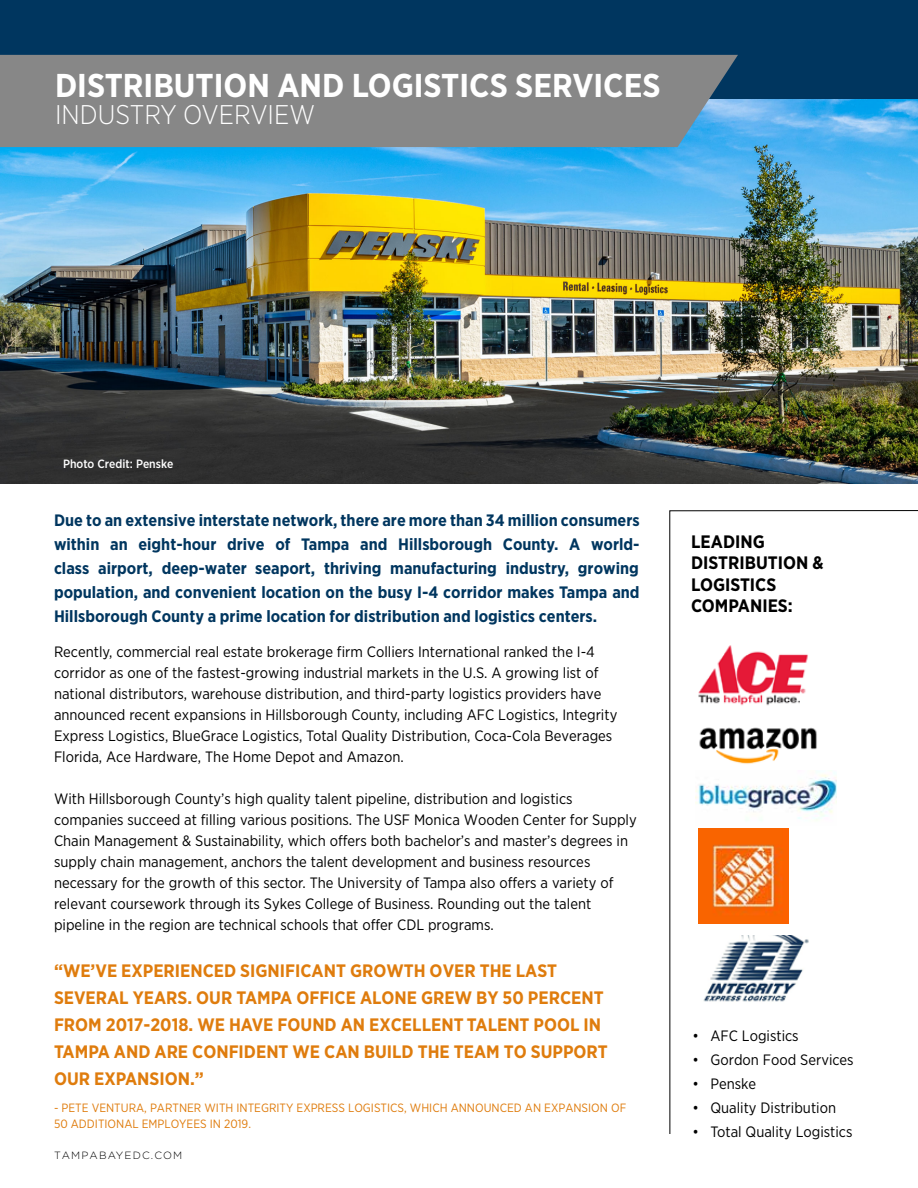
<style>
.page{position:relative;width:918px;height:1188px;background:#fff}
.page>*{position:absolute;margin:0;border:0;box-sizing:border-box;transform-origin:0 0}
.t1{font:700 33px "Gotham Narrow";color:#fff}
.t2{font:300 27px "Gotham Narrow";color:#fff}
.t3{font:300 22.2px "Gotham Narrow";color:#fff}
.t4{font:700 18px/27px "Gotham Narrow";color:#df7c0d}
.t5{font:700 18px/21.6px "Gotham Narrow";color:#000}
.t6{font:700 16.5px/24px "Gotham Narrow";color:#00365f;text-align:justify}
.t7{font:15px/21px "Gotham Narrow";color:#000}
.t8{font:12px/16.5px "Gotham Narrow";color:#df7c0d}
.t9{font:500 12px "Gotham Narrow";color:#fff}
.t10{font:300 10.5px "Gotham";letter-spacing:.105em;color:#000}
</style>
<div class="page">
<img style="left:0;top:99px;width:918px;height:385px">
<div style="left:0;top:0;width:918px;height:99px;background:#00365f"></div>
<div style="left:0;top:55px;width:738px;height:92px;background:#878787"></div>
<svg style="left:669px;top:510px;width:249px;height:624px"></svg>
<img style="left:698px;top:633px;width:114px;height:78px">
<img style="left:694px;top:711px;width:128px;height:61px">
<img style="left:695px;top:770px;width:142px;height:56px">
<img style="left:698px;top:829px;width:90px;height:94px">
<img style="left:684px;top:935px;width:142px;height:87px">
<h3 class="t3" style="left:52px;top:67px;width:216px">INDUSTRY OVERVIEW</h3>
<h1 class="t1" style="left:55px;top:64px;width:607px">DISTRIBUTION AND LOGISTICS SERVICES</h1>
<h2 class="t2" style="left:55px;top:98px;width:262px">INDUSTRY OVERVIEW</h2>
<p class="t9" style="left:63px;top:456px;width:112px">Photo Credit: Penske</p>
<p class="t6" style="left:54px;top:508px;width:587px">Due to an extensive interstate network, there are more than 34 million consumers within an eight-hour drive of Tampa and Hillsborough County. A world&shy;class airport, deep-water seaport, thriving manufacturing industry, growing population, and convenient location on the busy I-4 corridor makes Tampa and Hillsborough County a prime location for distribution and logistics centers.</p>
<p class="t7" style="left:54px;top:641px;width:565px">Recently, commercial real estate brokerage firm Colliers International ranked the I-4 corridor as one of the fastest-growing industrial markets in the U.S. A growing list of national distributors, warehouse distribution, and third-party logistics providers have announced recent expansions in Hillsborough County, including AFC Logistics, Integrity Express Logistics, BlueGrace Logistics, Total Quality Distribution, Coca-Cola Beverages Florida, Ace Hardware, The Home Depot and Amazon.</p>
<p class="t7" style="left:54px;top:788px;width:584px">With Hillsborough County’s high quality talent pipeline, distribution and logistics companies succeed at filling various positions. The USF Monica Wooden Center for Supply Chain Management &amp; Sustainability, which offers both bachelor’s and master’s degrees in supply chain management, anchors the talent development and business resources necessary for the growth of this sector. The University of Tampa also offers a variety of relevant coursework through its Sykes College of Business. Rounding out the talent pipeline in the region are technical schools that offer CDL programs.</p>
<p class="t4" style="left:54px;top:958px;width:555px">“WE’VE EXPERIENCED SIGNIFICANT GROWTH OVER THE LAST SEVERAL YEARS. OUR TAMPA OFFICE ALONE GREW BY 50 PERCENT FROM 2017-2018. WE HAVE FOUND AN EXCELLENT TALENT POOL IN TAMPA AND ARE CONFIDENT WE CAN BUILD THE TEAM TO SUPPORT OUR EXPANSION.”</p>
<p class="t8" style="left:54px;top:1099px;width:574px">- PETE VENTURA, PARTNER WITH INTEGRITY EXPRESS LOGISTICS, WHICH ANNOUNCED AN EXPANSION OF<br>50 ADDITIONAL EMPLOYEES IN 2019.</p>
<p class="t10" style="left:54px;top:1149px;width:130px">TAMPABAYEDC.COM</p>
<p class="t5" style="left:691px;top:530px;width:134px">LEADING<br>DISTRIBUTION &amp;<br>LOGISTICS<br>COMPANIES:</p>
<p class="t7" style="left:692px;top:1024px;width:108px">• AFC Logistics</p>
<p class="t7" style="left:692px;top:1049px;width:163px">• Gordon Food Services</p>
<p class="t7" style="left:692px;top:1072px;width:65px">• Penske</p>
<p class="t7" style="left:692px;top:1097px;width:145px">• Quality Distribution</p>
<p class="t7" style="left:692px;top:1121px;width:162px">• Total Quality Logistics</p>
</div>
